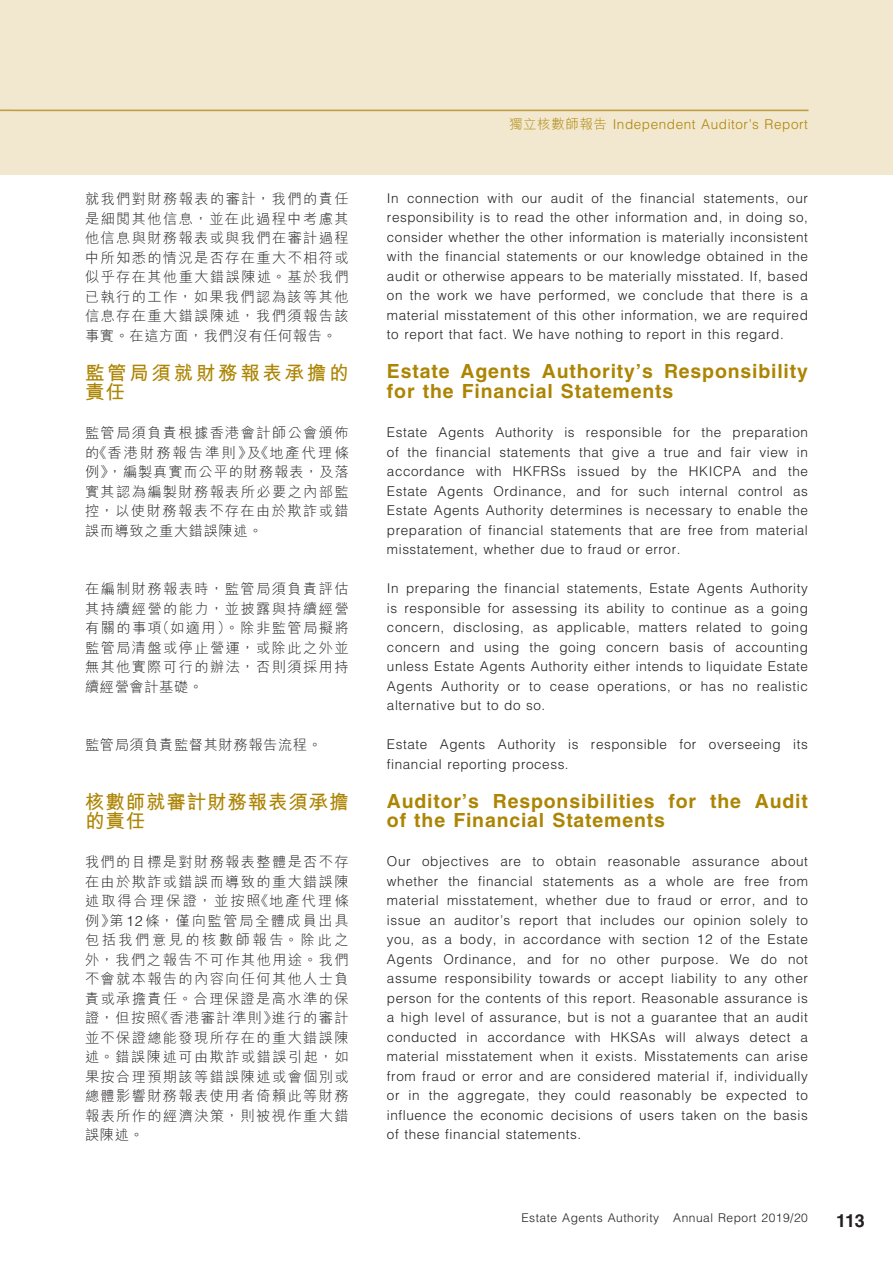
<style>
.page{position:relative;width:893px;height:1263px;background:#fff}
.page>*{position:absolute;margin:0;border:0;box-sizing:border-box;transform-origin:0 0}
.t1{font:700 19.5px/19.5px "Helvetica";letter-spacing:.04em;color:#ad8504}
.t2{font:19.5px/19.5px "M Hei HK Bold E Ten B5 H";letter-spacing:.045em;color:#ad8504}
.t3{font:19.5px/19.5px "M Hei HK Bold E Ten B5 H";letter-spacing:.14em;color:#ad8504}
.t4{font:700 18px "Helvetica";color:#231f20}
.t5{font:14.25px/19.5px "M Hei HK Light E Ten B5 H";letter-spacing:.095em;color:#231f20;text-align:justify}
.t6{font:14.25px "M Hei HK Light E Ten B5 H";letter-spacing:.04em;color:#231f20}
.t7{font:300 13.5px/19.5px "Helvetica";letter-spacing:.04em;color:#231f20;text-align:justify}
.t8{font:300 13.5px "Helvetica";letter-spacing:.04em;color:#ad8504}
.t9{font:300 12px "Helvetica";letter-spacing:.04em;color:#231f20}
.s1{font-family:"Helvetica";font-weight:300}
.s2{font-family:"M Hei HK Light E Ten B5 H";font-weight:400}
</style>
<div class="page">
<div style="left:13px;top:0;width:880px;height:174px;background:#f2e8d0"></div>
<div style="left:0;top:0;width:13px;height:174px;background:#f2e8d0"></div>
<p class="t5" style="left:85px;top:191px;width:265px">就我們對財務報表的審計，我們的責任是細閱其他信息，並在此過程中考慮其他信息與財務報表或與我們在審計過程中所知悉的情況是否存在重大不相符或似乎存在其他重大錯誤陳述。基於我們已執行的工作，如果我們認為該等其他信息存在重大錯誤陳述，我們須報告該事實。在這方面，我們沒有任何報告。</p>
<h1 class="t3" style="left:85px;top:365px;width:265px">監管局須就財務報表承擔的責任</h1>
<p class="t5" style="left:85px;top:425px;width:265px">監管局須負責根據香港會計師公會頒佈的《香港財務報告準則》及《地產代理條例》，編製真實而公平的財務報表，及落實其認為編製財務報表所必要之內部監控，以使財務報表不存在由於欺詐或錯誤而導致之重大錯誤陳述。</p>
<p class="t5" style="left:85px;top:581px;width:265px">在編制財務報表時，監管局須負責評估其持續經營的能力，並披露與持續經營有關的事項（如適用）。除非監管局擬將監管局清盤或停止營運，或除此之外並無其他實際可行的辦法，否則須採用持續經營會計基礎。</p>
<p class="t6" style="left:85px;top:739px;width:238px">監管局須負責監督其財務報告流程。</p>
<h1 class="t2" style="left:85px;top:794px;width:265px">核數師就審計財務報表須承擔的責任</h1>
<p class="t5" style="left:85px;top:854px;width:265px">我們的目標是對財務報表整體是否不存在由於欺詐或錯誤而導致的重大錯誤陳述取得合理保證，並按照《地產代理條例》第<span class="s1">12</span>條，僅向監管局全體成員出具包括我們意見的核數師報告。除此之外，我們之報告不可作其他用途。我們不會就本報告的內容向任何其他人士負責或承擔責任。合理保證是高水準的保證，但按照《香港審計準則》進行的審計並不保證總能發現所存在的重大錯誤陳述。錯誤陳述可由欺詐或錯誤引起，如果按合理預期該等錯誤陳述或會個別或總體影響財務報表使用者倚賴此等財務報表所作的經濟決策，則被視作重大錯誤陳述。</p>
<p class="t8" style="left:509px;top:119px;width:300px"><span class="s2">獨立核數師報告</span> Independent Auditor’s Report</p>
<p class="t7" style="left:387px;top:190px;width:422px">In connection with our audit of the financial statements, our responsibility is to read the other information and, in doing so, consider whether the other information is materially inconsistent with the financial statements or our knowledge obtained in the audit or otherwise appears to be materially misstated. If, based on the work we have performed, we conclude that there is a material misstatement of this other information, we are required to report that fact. We have nothing to report in this regard.</p>
<h1 class="t1" style="left:387px;top:364px;width:422px">Estate Agents Authority’s Responsibility for the Financial Statements</h1>
<p class="t7" style="left:387px;top:424px;width:422px">Estate Agents Authority is responsible for the preparation of the financial statements that give a true and fair view in accordance with HKFRSs issued by the HKICPA and the Estate Agents Ordinance, and for such internal control as Estate Agents Authority determines is necessary to enable the preparation of financial statements that are free from material misstatement, whether due to fraud or error.</p>
<p class="t7" style="left:387px;top:580px;width:422px">In preparing the financial statements, Estate Agents Authority is responsible for assessing its ability to continue as a going concern, disclosing, as applicable, matters related to going concern and using the going concern basis of accounting unless Estate Agents Authority either intends to liquidate Estate Agents Authority or to cease operations, or has no realistic alternative but to do so.</p>
<p class="t7" style="left:387px;top:736px;width:422px">Estate Agents Authority is responsible for overseeing its financial reporting process.</p>
<h1 class="t1" style="left:387px;top:793px;width:422px">Auditor’s Responsibilities for the Audit of the Financial Statements</h1>
<p class="t7" style="left:387px;top:853px;width:422px">Our objectives are to obtain reasonable assurance about whether the financial statements as a whole are free from material misstatement, whether due to fraud or error, and to issue an auditor’s report that includes our opinion solely to you, as a body, in accordance with section 12 of the Estate Agents Ordinance, and for no other purpose. We do not assume responsibility towards or accept liability to any other person for the contents of this report. Reasonable assurance is a high level of assurance, but is not a guarantee that an audit conducted in accordance with HKSAs will always detect a material misstatement when it exists. Misstatements can arise from fraud or error and are considered material if, individually or in the aggregate, they could reasonably be expected to influence the economic decisions of users taken on the basis of these financial statements.</p>
<p class="t9" style="left:521px;top:1213px;width:288px">Estate Agents Authority Annual Report 2019/20</p>
<h2 class="t4" style="left:836px;top:1214px;width:30px">113</h2>
</div>
